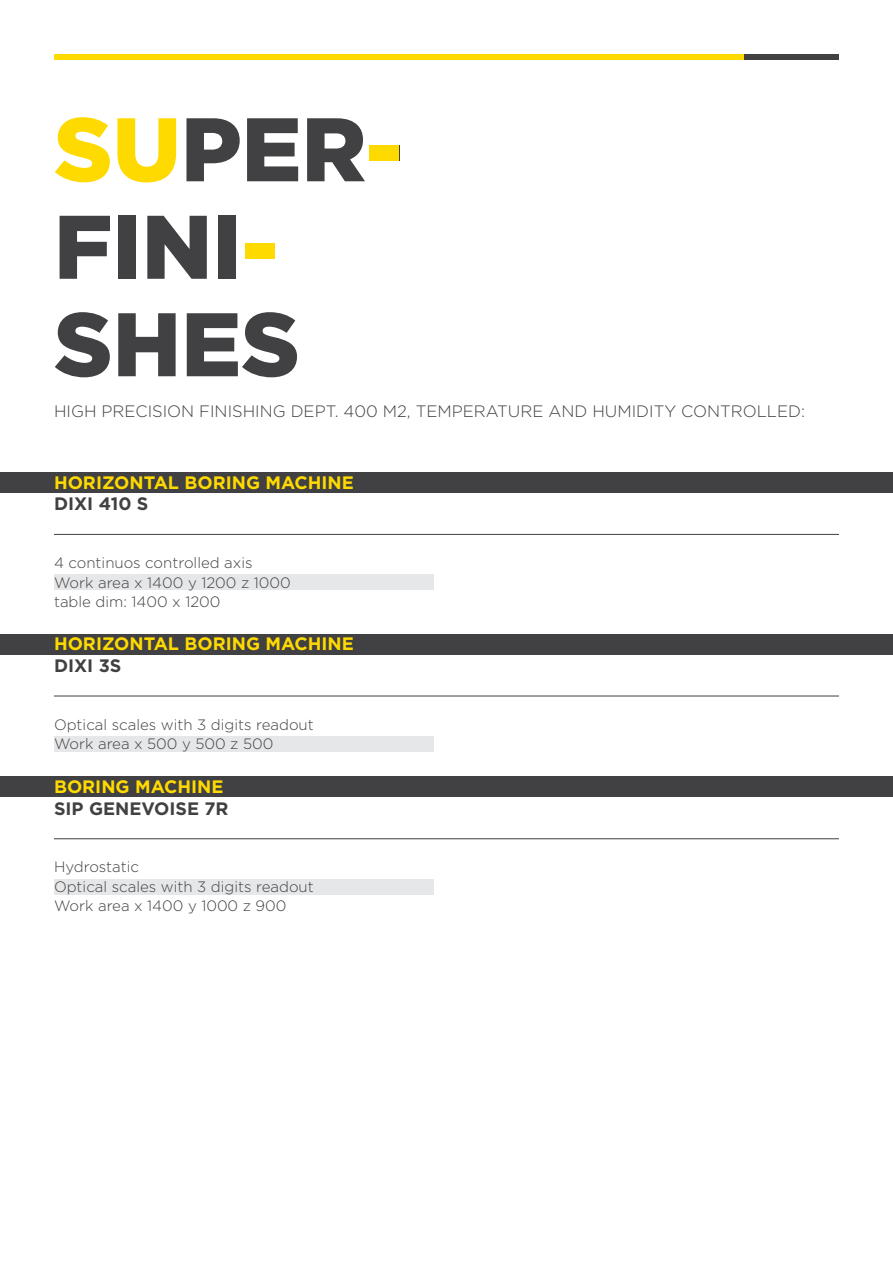
<style>
.page{position:relative;width:893px;height:1263px;background:#fff}
.page>*{position:absolute;margin:0;border:0;box-sizing:border-box;transform-origin:0 0}
.t1{font:900 90px/97.5px "Gotham";color:#414042}
.t2{font:700 18px "Gotham";color:#ffda00}
.t3{font:700 18px "Gotham";color:#414042}
.t4{font:300 16.5px "Gotham";color:#414042}
.t5{font:300 15px/19.5px "Gotham";color:#414042}
.s1{color:#ffda00}
</style>
<div class="page">
<div style="left:54px;top:575px;width:380px;height:15px;background:#e6e7e8"></div>
<div style="left:0;top:472px;width:893px;height:21px;background:#414042"></div>
<div style="left:0;top:634px;width:893px;height:20px;background:#414042"></div>
<div style="left:0;top:776px;width:893px;height:21px;background:#414042"></div>
<div style="left:54px;top:54px;width:690px;height:6px;background:#ffda00"></div>
<div style="left:744px;top:54px;width:95px;height:6px;background:#414042"></div>
<hr style="left:54px;top:696px;width:785px;height:1px;background:#414042">
<hr style="left:54px;top:838px;width:785px;height:1px;background:#414042">
<hr style="left:54px;top:534px;width:785px;height:1px;background:#414042">
<div style="left:54px;top:736px;width:380px;height:16px;background:#e6e7e8"></div>
<div style="left:54px;top:879px;width:380px;height:15px;background:#e6e7e8"></div>
<div style="left:369px;top:146px;width:30px;height:15px;background:#ffda00"></div>
<div style="left:245px;top:243px;width:30px;height:15px;background:#ffda00"></div>
<h1 class="t1" style="left:54px;top:100px;width:350px"><span class="s1">SU</span>PER-<br>FINI-<br>SHES</h1>
<p class="t4" style="left:54px;top:401px;width:23px">High</p>
<p class="t4" style="left:101px;top:401px;width:11px">preci</p>
<p class="t4" style="left:152px;top:401px;width:21px">sion</p>
<p class="t4" style="left:199px;top:401px;width:55px">finishing</p>
<p class="t4" style="left:291px;top:401px;width:24px">dept</p>
<p class="t4" style="left:335px;top:401px;width:94px">. 400 m2, temperature</p>
<p class="t4" style="left:548px;top:401px;width:56px">an d humi</p>
<p class="t4" style="left:636px;top:401px;width:23px">dity</p>
<p class="t4" style="left:681px;top:401px;width:14px">contro</p>
<p class="t4" style="left:757px;top:401px;width:50px">lled:</p>
<p class="t2" style="left:54px;top:470px;width:301px">HORIZONTAL BORING MACHINE</p>
<p class="t3" style="left:54px;top:492px;width:96px">DIXI 410 S</p>
<p class="t5" style="left:54px;top:552px;width:238px">4 continuos controlled axis<br>Work area x 1400 y 1200 z 1000 table dim: 1400 x 1200</p>
<p class="t2" style="left:54px;top:632px;width:301px">HORIZONTAL BORING MACHINE</p>
<p class="t3" style="left:54px;top:653px;width:69px">DIXI 3S</p>
<p class="t5" style="left:54px;top:714px;width:261px">Optical scales with 3 digits readout<br>Work area x 500 y 500 z 500</p>
<p class="t2" style="left:54px;top:775px;width:171px">BORING MACHINE</p>
<p class="t3" style="left:54px;top:796px;width:176px">SIP GENEVOISE 7R</p>
<p class="t5" style="left:54px;top:857px;width:261px">Hydrostatic<br>Optical scales with 3 digits readout<br>Work area x 1400 y 1000 z 900</p>
</div>
